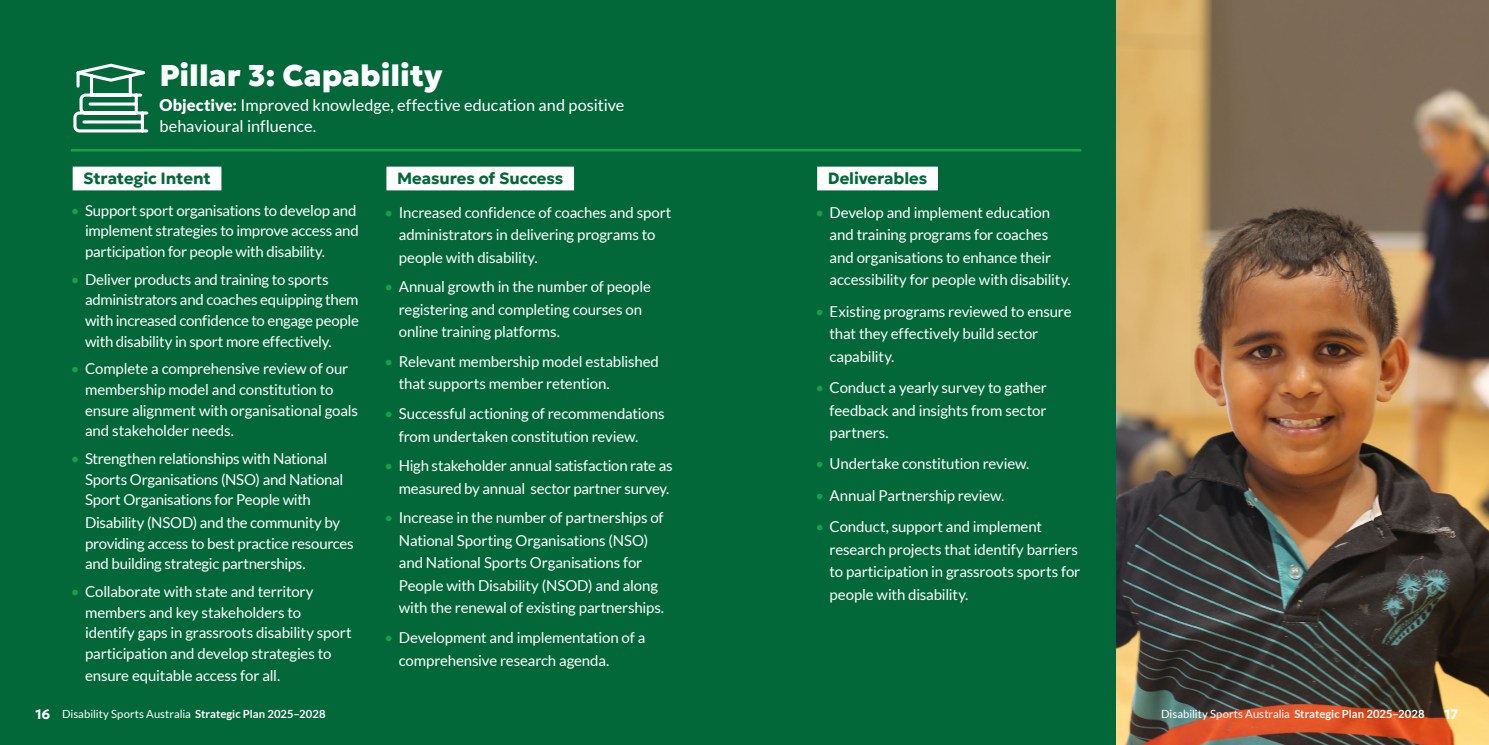
<style>
.page{position:relative;width:1489px;height:745px;background:#fff}
.page>*{position:absolute;margin:0;border:0;box-sizing:border-box;transform-origin:0 0}
.t1{font:900 30px "Geologica Roman";color:#fff}
.t2{font:16.25px/21.2px "Lato";color:#fff}
.t3{font:700 16.25px "Geologica Roman";letter-spacing:-.01em;color:#026839}
.t4{font:15px/22.5px "Lato";letter-spacing:-.015em;color:#fff}
.t5{font:700 13.75px "Geologica Roman";color:#fff}
.t6{font:11.25px "Lato";color:#fff}
.s1{font-weight:900}
.s2{color:#15a14a}
.s3{font-family:"Geologica Roman";font-weight:700;font-size:13.75px}
.s4{font-weight:700}
</style>
<div class="page">
<div style="left:0;top:0;width:1116px;height:744px;background:#026839"></div>
<svg style="left:73px;top:63px;width:76px;height:70px"></svg>
<img style="left:1116px;top:0;width:372px;height:744px">
<div style="left:73px;top:166px;width:148px;height:24px;background:#fff"></div>
<div style="left:386px;top:166px;width:188px;height:24px;background:#fff"></div>
<div style="left:817px;top:166px;width:120px;height:24px;background:#fff"></div>
<hr style="left:71px;top:149px;width:1010px;height:2px;background:#15a14a">
<h1 class="t1" style="left:159px;top:48px;width:284px">Pillar 3: Capability</h1>
<p class="t2" style="left:159px;top:94px;width:466px"><span class="s1">Objective:</span> Improved knowledge, effective education and positive behavioural influence.</p>
<p class="t3" style="left:83px;top:163px;width:129px">Strategic Intent</p>
<p class="t4" style="left:85px;top:200px;width:275px;line-height:20.6px;text-indent:-14px"><span class="s2">•</span> Support sport organisations to develop and implement strategies to improve access and participation for people with disability.</p>
<p class="t4" style="left:85px;top:269px;width:275px;line-height:20.6px;text-indent:-14px"><span class="s2">•</span> Deliver products and training to sports administrators and coaches equipping them with increased confidence to engage people with disability in sport more effectively.</p>
<p class="t4" style="left:85px;top:358px;width:274px;line-height:20.6px;text-indent:-14px"><span class="s2">•</span> Complete a comprehensive review of our membership model and constitution to ensure alignment with organisational goals and stakeholder needs.</p>
<p class="t4" style="left:85px;top:448px;width:260px;line-height:20.6px;text-indent:-14px"><span class="s2">•</span> Strengthen relationships with National<br>Sports Organisations (NSO) and National<br>Sport Organisations for People with</p>
<p class="t4" style="left:85px;top:511px;width:270px;line-height:20.6px">Disability (NSOD) and the community by providing access to best practice resources and building strategic partnerships.</p>
<p class="t4" style="left:85px;top:580px;width:268px;line-height:20.6px;text-indent:-14px"><span class="s2">•</span> Collaborate with state and territory members and key stakeholders to identify gaps in grassroots disability sport participation and develop strategies to</p>
<p class="t4" style="left:85px;top:664px;width:197px">ensure equitable access for all.</p>
<p class="t3" style="left:397px;top:163px;width:168px">Measures of Success</p>
<p class="t4" style="left:399px;top:201px;width:274px;text-indent:-14px"><span class="s2">•</span> Increased confidence of coaches and sport administrators in delivering programs to people with disability.</p>
<p class="t4" style="left:399px;top:275px;width:253px;text-indent:-14px"><span class="s2">•</span> Annual growth in the number of people registering and completing courses on online training platforms.</p>
<p class="t4" style="left:399px;top:350px;width:262px;text-indent:-14px"><span class="s2">•</span> Relevant membership model established that supports member retention.</p>
<p class="t4" style="left:399px;top:402px;width:267px;text-indent:-14px"><span class="s2">•</span> Successful actioning of recommendations from undertaken constitution review.</p>
<p class="t4" style="left:384px;top:454px;width:289px;text-align:right"><span class="s2">•</span> High stakeholder annual satisfaction rate as measured by annual sector partner survey.</p>
<p class="t4" style="left:399px;top:506px;width:267px;text-indent:-14px"><span class="s2">•</span> Increase in the number of partnerships of National Sporting Organisations (NSO) and National Sports Organisations for People with Disability (NSOD) and along with the renewal of existing partnerships.</p>
<p class="t4" style="left:399px;top:625px;width:248px;text-indent:-14px"><span class="s2">•</span> Development and implementation of a comprehensive research agenda.</p>
<p class="t3" style="left:827px;top:163px;width:101px">Deliverables</p>
<p class="t4" style="left:829px;top:201px;width:242px;text-indent:-14px"><span class="s2">•</span> Develop and implement education and training programs for coaches and organisations to enhance their accessibility for people with disability.</p>
<p class="t4" style="left:829px;top:299px;width:243px;text-indent:-14px"><span class="s2">•</span> Existing programs reviewed to ensure that they effectively build sector capability.</p>
<p class="t4" style="left:829px;top:376px;width:219px;text-align:justify;text-indent:-14px"><span class="s2">•</span> Conduct a yearly survey to gather feedback and insights from sector partners.</p>
<p class="t4" style="left:815px;top:452px;width:215px"><span class="s2">•</span> Undertake constitution review.</p>
<p class="t4" style="left:815px;top:483px;width:190px"><span class="s2">•</span> Annual Partnership review.</p>
<p class="t4" style="left:829px;top:515px;width:252px;text-indent:-14px"><span class="s2">•</span> Conduct, support and implement research projects that identify barriers to participation in grassroots sports for people with disability.</p>
<p class="t6" style="left:35px;top:707px;width:291px"><span class="s3">16</span> Disability Sports Australia <span class="s4">Strategic Plan 2025–2028</span></p>
<p class="t6" style="left:1160px;top:707px;width:265px">Disability Sports Australia <span class="s4">Strategic Plan 2025–2028</span></p>
<p class="t5" style="left:1444px;top:701px;width:15px">17</p>
</div>
